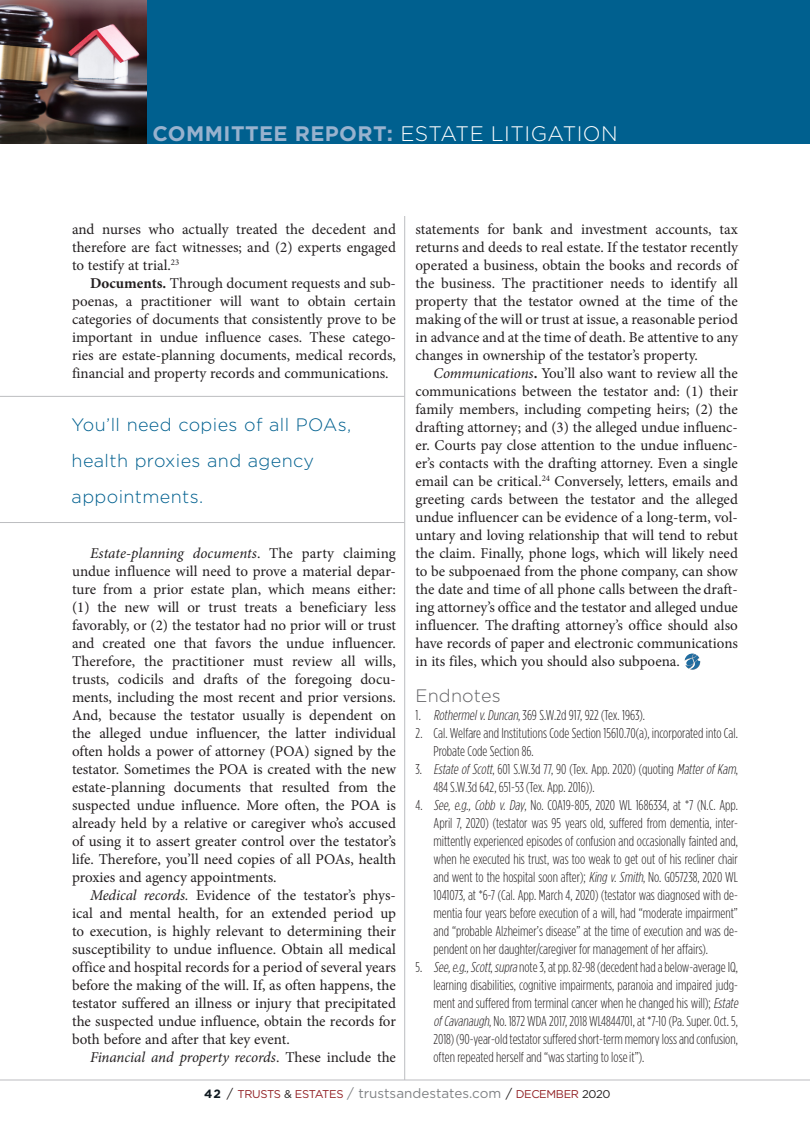
<style>
.page{position:relative;width:810px;height:1134px;background:#fff}
.page>*{position:absolute;margin:0;border:0;box-sizing:border-box;transform-origin:0 0}
.t1{font:700 21px "Gotham";letter-spacing:.02em;color:#98b2ce}
.Callout{font:300 18px/36px "Gotham";letter-spacing:.02em;color:#00608f}
.Endnotes_Head{font:300 18px "Gotham";letter-spacing:.01em;color:#636366}
.BODY{font:15px/18px "Minion Pro";letter-spacing:-.005em;color:#231f20;text-align:justify}
.BODY-2{font:italic 15px "Minion Pro";letter-spacing:-.005em;color:#231f20}
.t2{font:300 14.25px/18px "Gotham Condensed";color:#231f20}
.t3{font:11.25px "Gotham";letter-spacing:-.03em;color:#911f23}
.s1{font-weight:300;color:#fff}
.s2{font-weight:700}
.s3{font-style:italic}
.s4{font-style:normal}
.s5{font-weight:700;font-size:12px;color:#101a21}
.s6{font-size:12.75px;color:#231f20}
.s7{color:#231f20}
.s8{font-size:13.5px;color:#808285}
</style>
<div class="page">
<hr style="left:0;top:1080px;width:810px;height:1px;background:#bcbdc0">
<hr style="left:404px;top:216px;width:1px;height:864px;background:#bcbdc0">
<img style="left:684px;top:653px;width:17px;height:17px">
<hr style="left:0;top:522px;width:405px;height:1px;background:#bcbdc0">
<hr style="left:0;top:396px;width:405px;height:1px;background:#bcbdc0">
<div style="left:0;top:0;width:810px;height:144px;background:#00608f"></div>
<img style="left:0;top:0;width:146px;height:144px">
<h1 class="t1" style="left:152px;top:120px;width:467px">COMMITTEE REPORT: <span class="s1">ESTATE LITIGATION</span></h1>
<p class="BODY" style="left:72px;top:220px;width:325px">and nurses who actually treated the decedent and therefore are fact witnesses; and (2) experts engaged to testify at trial.<sup>23</sup></p>
<p class="BODY" style="left:72px;top:274px;width:325px;text-indent:18px"><span class="s2">Documents.</span> Through document requests and sub&shy;poenas, a practitioner will want to obtain certain categories of documents that consistently prove to be important in undue influence cases. These catego&shy;ries are estate-planning documents, medical records, financial and property records and communications.</p>
<p class="Callout" style="left:72px;top:406px;width:281px">You’ll need copies of all POAs, health proxies and agency appointments.</p>
<p class="BODY" style="left:72px;top:544px;width:325px;text-indent:18px"><span class="s3">Estate-planning documents</span>. The party claiming undue influence will need to prove a material depar&shy;ture from a prior estate plan, which means either: (1) the new will or trust treats a beneficiary less favorably, or (2) the testator had no prior will or trust and created one that favors the undue influencer.<br>Therefore, the practitioner must review all wills, trusts, codicils and drafts of the foregoing docu&shy;ments, including the most recent and prior versions.<br>And, because the testator usually is dependent on the alleged undue influencer, the latter individual often holds a power of attorney (POA) signed by the testator. Sometimes the POA is created with the new estate-planning documents that resulted from the suspected undue influence. More often, the POA is already held by a relative or caregiver who’s accused of using it to assert greater control over the testator’s life. Therefore, you’ll need copies of all POAs, health proxies and agency appointments.</p>
<p class="BODY" style="left:72px;top:886px;width:326px;text-indent:18px"><span class="s3">Medical records.</span> Evidence of the testator’s phys&shy;ical and mental health, for an extended period up to execution, is highly relevant to determining their susceptibility to undue influence. Obtain all medical office and hospital records for a period of several years before the making of the will. If, as often happens, the testator suffered an illness or injury that precipitated the suspected undue influence, obtain the records for both before and after that key event.</p>
<p class="BODY-2" style="left:90px;top:1047px;width:307px">Financial and property records<span class="s4">. These include the</span></p>
<p class="BODY" style="left:416px;top:220px;width:324px">statements for bank and investment accounts, tax returns and deeds to real estate. If the testator recently operated a business, obtain the books and records of the business. The practitioner needs to identify all property that the testator owned at the time of the making of the will or trust at issue, a reasonable period in advance and at the time of death. Be attentive to any changes in ownership of the testator’s property.</p>
<p class="BODY" style="left:416px;top:364px;width:324px;text-indent:18px"><span class="s3">Communications</span><span class="s2">.</span> You’ll also want to review all the communications between the testator and: (1) their family members, including competing heirs; (2) the drafting attorney; and (3) the alleged undue influenc&shy;er. Courts pay close attention to the undue influenc&shy;er’s contacts with the drafting attorney. Even a single email can be critical.<sup>24</sup> Conversely, letters, emails and greeting cards between the testator and the alleged undue influencer can be evidence of a long-term, vol&shy;untary and loving relationship that will tend to rebut the claim. Finally, phone logs, which will likely need to be subpoenaed from the phone company, can show the date and time of all phone calls between the draft&shy;ing attorney’s office and the testator and alleged undue influencer. The drafting attorney’s office should also have records of paper and electronic communications in its files, which you should also subpoena.</p>
<p class="Endnotes_Head" style="left:416px;top:684px;width:87px">Endnotes</p>
<p class="t2" style="left:416px;top:706px;width:231px">1. <span class="s3">Rothermelv.Duncan</span>, 369 S.W.2d 917, 922 (Tex. 1963).</p>
<p class="t2" style="left:434px;top:724px;width:306px;text-indent:-18px">2. Cal. Welfare and Institutions Code Section 15610.70(a), incorporated into Cal.<br>Probate Code Section 86.</p>
<p class="t2" style="left:434px;top:760px;width:307px;text-indent:-18px">3. <span class="s3">EstateofScott</span>, 601 S.W.3d 77, 90 (Tex. App. 2020) (quoting <span class="s3">MatterofKam</span>,<br>484 S.W.3d 642, 651-53 (Tex. App. 2016)).</p>
<p class="t2" style="left:434px;top:796px;width:306px;text-align:justify;text-indent:-18px">4. <span class="s3">See, e.g., Cobb v. Day</span>, No. COA19-805, 2020 WL 1686334, at *7 (N.C. App.<br>April 7, 2020) (testator was 95 years old, suffered from dementia, inter&shy;mittently experienced episodes of confusion and occasionally fainted and, when he executed his trust, was too weak to get out of his recliner chair and went to the hospital soon after); <span class="s3">King v.Smith</span>, No. G057238, 2020 WL 1041073, at *6-7 (Cal. App. March 4, 2020) (testator was diagnosed with de&shy;mentia four years before execution of a will, had “moderate impairment” and “probable Alzheimer’s disease” at the time of execution and was de&shy;pendent on her daughter/caregiver for management of her affairs).</p>
<p class="t2" style="left:434px;top:958px;width:309px;text-indent:-18px">5. <span class="s3">See,e.g.,Scott</span>, <span class="s3">supra</span>note 3, at pp. 82-98 (decedent had a below-average IQ, learning disabilities, cognitive impairments, paranoia and impaired judg&shy;ment and suffered from terminal cancer when he changed his will); <span class="s3">Estate ofCavanaugh</span>, No. 1872 WDA 2017, 2018 WL 4844701, at *7-10 (Pa. Super. Oct. 5, 2018) (90-year-old testator suffered short-term memory loss and confusion, often repeated herself and “was starting to lose it”).</p>
<p class="t3" style="left:204px;top:1087px;width:408px"><span class="s5">42</span> <span class="s6">/</span> TRUSTS <span class="s7">&amp;</span> ESTATES <span class="s8">/ trustsandestates.com</span> <span class="s6">/</span> DECEMBER <span class="s7">2020</span></p>
</div>
